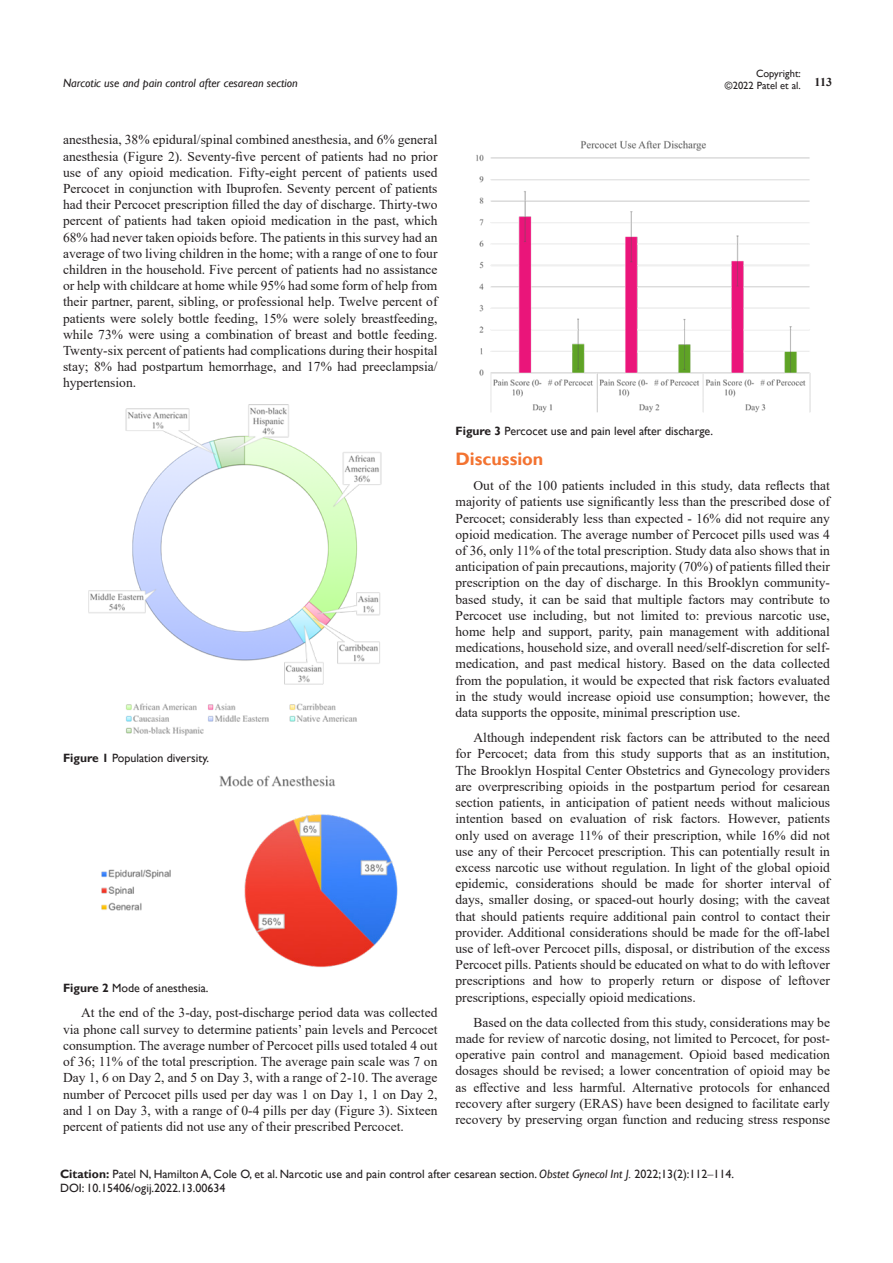
<style>
.page{position:relative;width:893px;height:1263px;background:#fff}
.page>*{position:absolute;margin:0;border:0;box-sizing:border-box;transform-origin:0 0}
.List_Paragraph{font:700 18px "Gill Sans";color:#f37331}
.t1{font:13.5px/16.2px "Times New Roman";color:#231f20;text-align:justify}
.Citation{font:12px "Gill Sans";color:#231f20}
.t2{font:italic 12px "Gill Sans";color:#231f20}
.List_Paragraph-2{font:12px "Gill Sans";color:#231f20}
.t3{font:700 12px "Times New Roman";color:#231f20}
.t4{font:10.5px/12.6px "Gill Sans";color:#231f20;text-align:right}
.s1{font-weight:700}
.s2{font-style:italic}
.s3{font-family:"Times New Roman"}
</style>
<div class="page">
<img style="left:88px;top:404px;width:294px;height:332px">
<img style="left:101px;top:775px;width:297px;height:193px">
<img style="left:476px;top:140px;width:335px;height:272px">
<p class="t4" style="left:725px;top:67px;width:77px">Copyright: ©2022 Patel et al.</p>
<p class="t2" style="left:63px;top:76px;width:236px">Narcotic use and pain control after cesarean section</p>
<p class="t3" style="left:815px;top:73px;width:19px">113</p>
<p class="t1" style="left:63px;top:131px;width:376px">anesthesia, 38% epidural/spinal combined anesthesia, and 6% general anesthesia (Figure 2). Seventy-five percent of patients had no prior use of any opioid medication. Fifty-eight percent of patients used Percocet in conjunction with Ibuprofen. Seventy percent of patients had their Percocet prescription filled the day of discharge. Thirty-two percent of patients had taken opioid medication in the past, which 68% had never taken opioids before. The patients in this survey had an average of two living children in the home; with a range of one to four children in the household. Five percent of patients had no assistance or help with childcare at home while 95% had some form of help from their partner, parent, sibling, or professional help. Twelve percent of patients were solely bottle feeding, 15% were solely breastfeeding, while 73% were using a combination of breast and bottle feeding.<br>Twenty-six percent of patients had complications during their hospital stay; 8% had postpartum hemorrhage, and 17% had preeclampsia/ hypertension.</p>
<p class="Citation" style="left:63px;top:751px;width:148px"><span class="s1">Figure 1</span> Population diversity.</p>
<p class="Citation" style="left:63px;top:981px;width:147px"><span class="s1">Figure 2</span> Mode of anesthesia.</p>
<p class="t1" style="left:63px;top:1004px;width:376px;text-indent:18px">At the end of the 3-day, post-discharge period data was collected via phone call survey to determine patients’ pain levels and Percocet consumption. The average number of Percocet pills used totaled 4 out of 36; 11% of the total prescription. The average pain scale was 7 on Day 1, 6 on Day 2, and 5 on Day 3, with a range of 2-10. The average number of Percocet pills used per day was 1 on Day 1, 1 on Day 2, and 1 on Day 3, with a range of 0-4 pills per day (Figure 3). Sixteen percent of patients did not use any of their prescribed Percocet.</p>
<p class="List_Paragraph-2" style="left:455px;top:424px;width:259px"><span class="s1">Figure 3</span> Percocet use and pain level after discharge.</p>
<p class="List_Paragraph" style="left:455px;top:448px;width:89px">Discussion</p>
<p class="t1" style="left:455px;top:477px;width:376px;text-indent:18px">Out of the 100 patients included in this study, data reflects that majority of patients use significantly less than the prescribed dose of Percocet; considerably less than expected - 16% did not require any opioid medication. The average number of Percocet pills used was 4 of 36, only 11% of the total prescription. Study data also shows that in anticipation of pain precautions, majority (70%) of patients filled their prescription on the day of discharge. In this Brooklyn community&shy;based study, it can be said that multiple factors may contribute to Percocet use including, but not limited to: previous narcotic use, home help and support, parity, pain management with additional medications, household size, and overall need/self-discretion for self&shy;medication, and past medical history. Based on the data collected from the population, it would be expected that risk factors evaluated in the study would increase opioid use consumption; however, the data supports the opposite, minimal prescription use.</p>
<p class="t1" style="left:455px;top:729px;width:376px;text-indent:18px">Although independent risk factors can be attributed to the need for Percocet; data from this study supports that as an institution, The Brooklyn Hospital Center Obstetrics and Gynecology providers are overprescribing opioids in the postpartum period for cesarean section patients, in anticipation of patient needs without malicious intention based on evaluation of risk factors. However, patients only used on average 11% of their prescription, while 16% did not use any of their Percocet prescription. This can potentially result in excess narcotic use without regulation. In light of the global opioid epidemic, considerations should be made for shorter interval of days, smaller dosing, or spaced-out hourly dosing; with the caveat that should patients require additional pain control to contact their provider. Additional considerations should be made for the off-label use of left-over Percocet pills, disposal, or distribution of the excess Percocet pills. Patients should be educated on what to do with leftover prescriptions and how to properly return or dispose of leftover prescriptions, especially opioid medications.</p>
<p class="t1" style="left:455px;top:1014px;width:376px;text-indent:18px">Based on the data collected from this study, considerations may be made for review of narcotic dosing, not limited to Percocet, for post&shy;operative pain control and management. Opioid based medication dosages should be revised; a lower concentration of opioid may be as effective and less harmful. Alternative protocols for enhanced recovery after surgery (ERAS) have been designed to facilitate early recovery by preserving organ function and reducing stress response</p>
<p class="Citation" style="left:60px;top:1167px;width:676px"><span class="s1">Citation:</span> Patel N, Hamilton A, Cole O, et al. Narcotic use and pain control after cesarean section. <span class="s2">Obstet Gynecol Int J.</span> 2022;13(2):112<span class="s3">‒</span>114.</p>
<p class="Citation" style="left:60px;top:1181px;width:167px">DOI: 10.15406/ogij.2022.13.00634</p>
</div>
